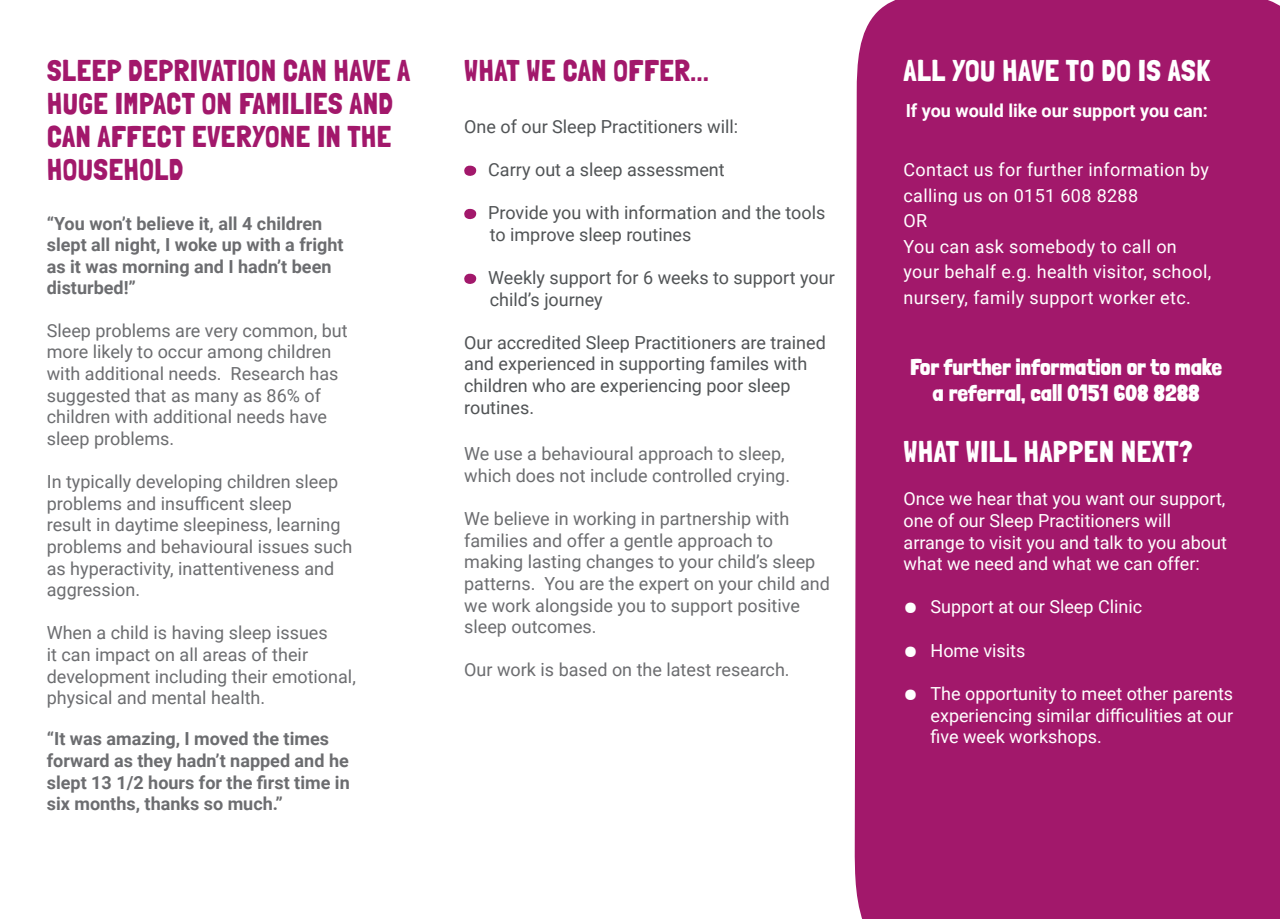
<style>
.page{position:relative;width:1280px;height:919px;background:#fff}
.page>*{position:absolute;margin:0;border:0;box-sizing:border-box;transform-origin:0 0}
.t1{font:30px/33px "Londrina Solid";letter-spacing:.02em;color:#a2186b}
.t2{font:30px "Londrina Solid";letter-spacing:.02em;color:#fff}
.t3{font:900 22.5px/25.5px "Londrina Solid";letter-spacing:.02em;color:#fff;text-align:center}
.t4{font:18px/21.6px "Roboto";color:#6c6d70}
.t5{font:18px/21.6px "Roboto";color:#515456}
.t6{font:18px/21.6px "Roboto";color:#fff}
.t7{font:700 18px/21.6px "Roboto";color:#6c6d70}
.t8{font:18px/25.5px "Roboto";letter-spacing:.02em;color:#fff}
.t9{font:700 18px "Roboto";color:#fff}
</style>
<div class="page">
<div style="left:855px;top:0;width:425px;height:918px;background:#a2186b"></div>
<svg style="left:464px;top:165px;width:13px;height:11px"></svg>
<svg style="left:464px;top:208px;width:13px;height:11px"></svg>
<svg style="left:464px;top:273px;width:13px;height:11px"></svg>
<p class="t1" style="left:47px;top:54px;width:365px">SLEEP DEPRIVATION CAN HAVE A<br>HUGE IMPACT ON FAMILIES AND<br>CAN AFFECT EVERYONE IN THE<br>HOUSEHOLD</p>
<p class="t7" style="left:47px;top:212px;width:298px">“You won’t believe it, all 4 children slept all night, I woke up with a fright as it was morning and I hadn’t been disturbed!”</p>
<p class="t4" style="left:47px;top:319px;width:302px">Sleep problems are very common, but more likely to occur among children with additional needs. Research has suggested that as many as 86% of children with additional needs have sleep problems.</p>
<p class="t4" style="left:47px;top:470px;width:307px">In typically developing children sleep problems and insufficent sleep<br>result in daytime sleepiness, learning problems and behavioural issues such as hyperactivity, inattentiveness and aggression.</p>
<p class="t4" style="left:47px;top:621px;width:311px">When a child is having sleep issues<br>it can impact on all areas of their development including their emotional, physical and mental health.</p>
<p class="t7" style="left:47px;top:727px;width:305px">“It was amazing, I moved the times forward as they hadn’t napped and he slept 13 1/2 hours for the first time in six months, thanks so much.”</p>
<p class="t1" style="left:464px;top:54px;width:246px">WHAT WE CAN OFFER...</p>
<p class="t5" style="left:464px;top:115px;width:276px">One of our Sleep Practitioners will:</p>
<p class="t5" style="left:488px;top:158px;width:238px">Carry out a sleep assessment</p>
<p class="t5" style="left:488px;top:201px;width:339px">Provide you with information and the tools to improve sleep routines</p>
<p class="t5" style="left:488px;top:266px;width:348px">Weekly support for 6 weeks to support your child’s journey</p>
<p class="t5" style="left:464px;top:331px;width:363px">Our accredited Sleep Practitioners are trained and experienced in supporting familes with children who are experiencing poor sleep routines.</p>
<p class="t4" style="left:464px;top:442px;width:327px">We use a behavioural approach to sleep, which does not include controlled crying.</p>
<p class="t4" style="left:464px;top:507px;width:367px">We believe in working in partnership with families and offer a gentle approach to making lasting changes to your child’s sleep patterns. You are the expert on your child and we work alongside you to support positive sleep outcomes.</p>
<p class="t4" style="left:464px;top:658px;width:327px">Our work is based on the latest research.</p>
<p class="t2" style="left:903px;top:53px;width:308px">ALL YOU HAVE TO DO IS ASK</p>
<p class="t9" style="left:906px;top:98px;width:304px">If you would like our support you can:</p>
<p class="t8" style="left:903px;top:156px;width:307px">Contact us for further information by calling us on 0151 608 8288</p>
<p class="t6" style="left:903px;top:209px;width:25px">OR</p>
<p class="t8" style="left:903px;top:233px;width:309px">You can ask somebody to call on your behalf e.g. health visitor, school, nursery, family support worker etc.</p>
<p class="t3" style="left:910px;top:354px;width:313px">For further information or to make a referral, call 0151 608 8288</p>
<p class="t2" style="left:903px;top:434px;width:291px">WHAT WILL HAPPEN NEXT?</p>
<p class="t6" style="left:903px;top:487px;width:325px">Once we hear that you want our support, one of our Sleep Practitioners will arrange to visit you and talk to you about what we need and what we can offer:</p>
<p class="t6" style="left:903px;top:595px;width:240px">● Support at our Sleep Clinic</p>
<p class="t6" style="left:903px;top:638px;width:123px">● Home visits</p>
<p class="t6" style="left:930px;top:682px;width:304px;text-align:justify;text-indent:-27px">● The opportunity to meet other parents experiencing similar difficulities at our five week workshops.</p>
</div>
